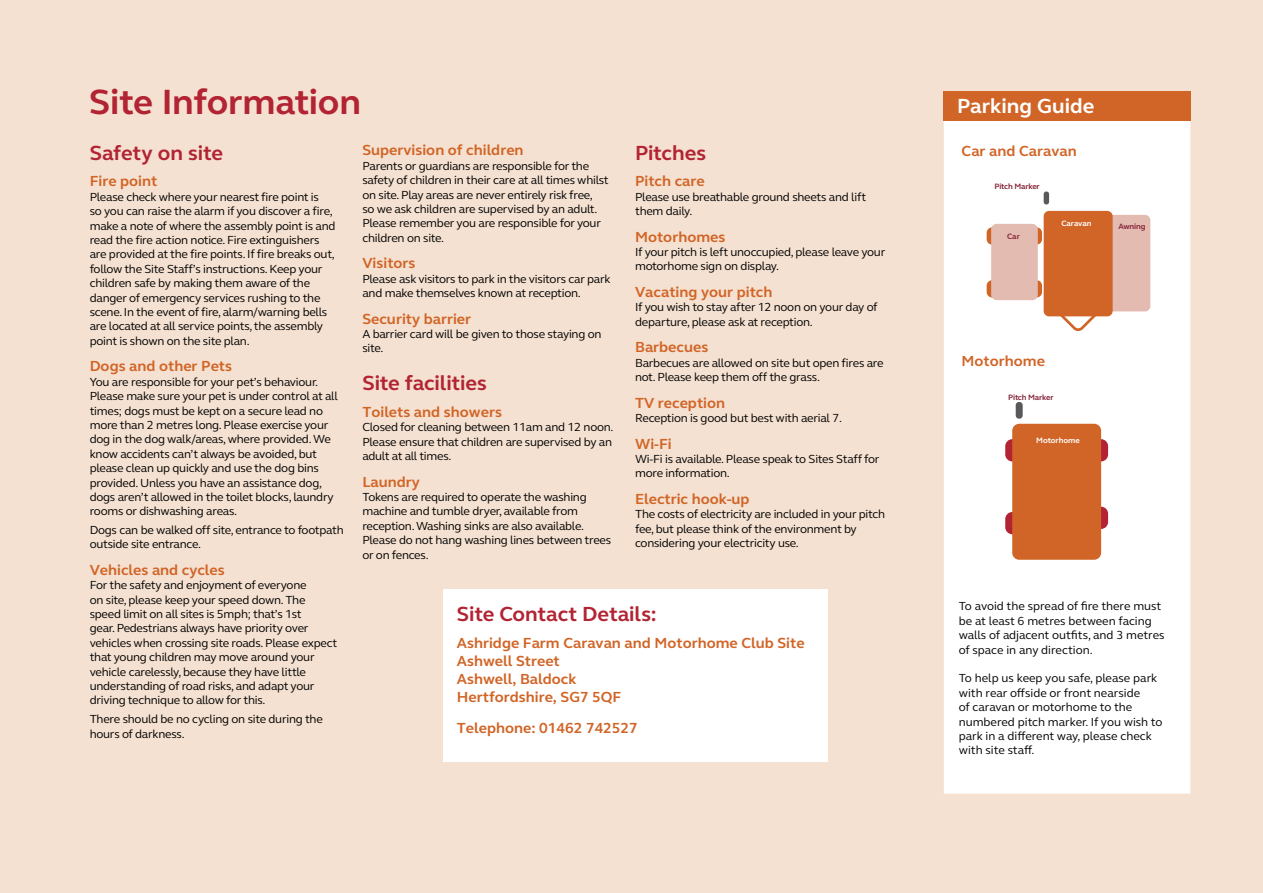
<style>
.page{position:relative;width:1263px;height:893px;background:#f5e1d1}
.page>*{position:absolute;margin:0;border:0;box-sizing:border-box;transform-origin:0 0}
.t1{font:700 36px "FS Elliot";letter-spacing:-.01em;color:#b22433}
.t2{font:700 21px "FS Elliot";letter-spacing:-.005em;color:#b22433}
.t3{font:700 21px "FS Elliot";color:#fff}
.t4{font:700 15px/18px "FS Elliot";color:#d16527}
.t5{font:12px/14.4px "FS Elliot";letter-spacing:-.02em;color:#000}
.t6{font:12px/14.4px "FS Elliot";color:#000}
.t7{font:700 7.95px "FS Elliot";letter-spacing:-.02em;color:#862337}
.t8{font:700 7.95px "FS Elliot";color:#fff}
</style>
<div class="page">
<div style="left:944px;top:109px;width:246px;height:685px;background:#fff"></div>
<div style="left:944px;top:91px;width:247px;height:30px;background:#d16527"></div>
<svg style="left:1047px;top:316px;width:62px;height:15px"></svg>
<div style="left:987px;top:280px;width:10px;height:17px;background:#d16527;border-radius:5px"></div>
<div style="left:1031px;top:227px;width:11px;height:18px;background:#d16527;border-radius:5px"></div>
<div style="left:987px;top:227px;width:10px;height:18px;background:#d16527;border-radius:5px"></div>
<div style="left:1031px;top:280px;width:11px;height:17px;background:#d16527;border-radius:5px"></div>
<div style="left:1108px;top:215px;width:42px;height:96px;background:#e3bbb1;border-radius:5px"></div>
<div style="left:1044px;top:211px;width:69px;height:105px;background:#d16527;border-radius:5px"></div>
<div style="left:991px;top:224px;width:47px;height:76px;background:#e3bbb1;border-radius:5px"></div>
<div style="left:1044px;top:192px;width:5px;height:12px;background:#58595b;border-radius:3px"></div>
<div style="left:443px;top:589px;width:384px;height:172px;background:#fff"></div>
<div style="left:1094px;top:507px;width:14px;height:22px;background:#b22433;border-radius:7px"></div>
<div style="left:1005px;top:439px;width:14px;height:22px;background:#b22433;border-radius:7px"></div>
<div style="left:1094px;top:439px;width:14px;height:22px;background:#b22433;border-radius:7px"></div>
<div style="left:1005px;top:512px;width:14px;height:22px;background:#b22433;border-radius:7px"></div>
<div style="left:1012px;top:424px;width:89px;height:136px;background:#d16527;border-radius:7px"></div>
<div style="left:1016px;top:402px;width:7px;height:17px;background:#58595b;border-radius:3px"></div>
<h1 class="t1" style="left:89px;top:78px;width:273px">Site Information</h1>
<h2 class="t2" style="left:90px;top:139px;width:135px">Safety on site</h2>
<p class="t4" style="left:90px;top:172px;width:69px">Fire point</p>
<p class="t5" style="left:90px;top:189px;width:247px">Please check where your nearest fire point is<br>so you can raise the alarm if you discover a fire, make a note of where the assembly point is and read the fire action notice. Fire extinguishers are provided at the fire points. If fire breaks out, follow the Site Staff’s instructions. Keep your children safe by making them aware of the danger of emergency services rushing to the scene. In the event of fire, alarm/warning bells are located at all service points, the assembly point is shown on the site plan.</p>
<p class="t4" style="left:90px;top:357px;width:144px">Dogs and other Pets</p>
<p class="t5" style="left:90px;top:374px;width:250px">You are responsible for your pet’s behaviour.<br>Please make sure your pet is under control at all times; dogs must be kept on a secure lead no more than 2 metres long. Please exercise your dog in the dog walk/areas, where provided. We know accidents can’t always be avoided, but please clean up quickly and use the dog bins provided. Unless you have an assistance dog, dogs aren’t allowed in the toilet blocks, laundry rooms or dishwashing areas.</p>
<p class="t5" style="left:90px;top:522px;width:255px">Dogs can be walked off site, entrance to footpath outside site entrance.</p>
<p class="t4" style="left:90px;top:561px;width:137px">Vehicles and cycles</p>
<p class="t5" style="left:90px;top:578px;width:249px">For the safety and enjoyment of everyone<br>on site, please keep your speed down. The speed limit on all sites is 5mph; that’s 1st<br>gear. Pedestrians always have priority over vehicles when crossing site roads. Please expect that young children may move around your vehicle carelessly, because they have little understanding of road risks, and adapt your driving technique to allow for this.</p>
<p class="t5" style="left:90px;top:712px;width:235px">There should be no cycling on site during the hours of darkness.</p>
<p class="t4" style="left:362px;top:141px;width:163px">Supervision of children</p>
<p class="t5" style="left:362px;top:158px;width:248px">Parents or guardians are responsible for the safety of children in their care at all times whilst on site. Play areas are never entirely risk free,<br>so we ask children are supervised by an adult.<br>Please remember you are responsible for your children on site.</p>
<p class="t4" style="left:362px;top:254px;width:55px">Visitors</p>
<p class="t5" style="left:362px;top:271px;width:250px">Please ask visitors to park in the visitors car park and make themselves known at reception.</p>
<p class="t4" style="left:362px;top:309px;width:110px">Security barrier</p>
<p class="t5" style="left:362px;top:326px;width:241px">A barrier card will be given to those staying on site.</p>
<h2 class="t2" style="left:362px;top:369px;width:126px">Site facilities</h2>
<p class="t4" style="left:362px;top:403px;width:141px">Toilets and showers</p>
<p class="t5" style="left:362px;top:420px;width:253px">Closed for cleaning between 11am and 12 noon.<br>Please ensure that children are supervised by an adult at all times.</p>
<p class="t4" style="left:362px;top:472px;width:59px">Laundry</p>
<p class="t5" style="left:362px;top:489px;width:250px">Tokens are required to operate the washing machine and tumble dryer, available from reception. Washing sinks are also available.<br>Please do not hang washing lines between trees or on fences.</p>
<h2 class="t2" style="left:635px;top:139px;width:73px">Pitches</h2>
<p class="t4" style="left:635px;top:172px;width:71px">Pitch care</p>
<p class="t5" style="left:635px;top:189px;width:233px">Please use breathable ground sheets and lift them daily.</p>
<p class="t4" style="left:635px;top:227px;width:92px">Motorhomes</p>
<p class="t5" style="left:635px;top:245px;width:252px">If your pitch is left unoccupied, please leave your motorhome sign on display.</p>
<p class="t4" style="left:635px;top:283px;width:139px">Vacating your pitch</p>
<p class="t5" style="left:635px;top:300px;width:244px">If you wish to stay after 12 noon on your day of departure, please ask at reception.</p>
<p class="t4" style="left:635px;top:338px;width:75px">Barbecues</p>
<p class="t5" style="left:635px;top:355px;width:250px">Barbecues are allowed on site but open fires are not. Please keep them off the grass.</p>
<p class="t4" style="left:635px;top:393px;width:92px">TV reception</p>
<p class="t5" style="left:635px;top:410px;width:208px">Reception is good but best with aerial 7.</p>
<p class="t4" style="left:635px;top:434px;width:38px">Wi-Fi</p>
<p class="t5" style="left:635px;top:451px;width:246px">Wi-Fi is available. Please speak to Sites Staff for more information.</p>
<p class="t4" style="left:635px;top:489px;width:116px">Electric hook-up</p>
<p class="t5" style="left:635px;top:507px;width:252px">The costs of electricity are included in your pitch fee, but please think of the environment by considering your electricity use.</p>
<h2 class="t2" style="left:457px;top:600px;width:201px">Site Contact Details:</h2>
<p class="t4" style="left:457px;top:633px;width:349px">Ashridge Farm Caravan and Motorhome Club Site<br>Ashwell Street<br>Ashwell, Baldock<br>Hertfordshire, SG7 5QF</p>
<p class="t4" style="left:457px;top:718px;width:182px">Telephone: 01462 742527</p>
<h2 class="t3" style="left:957px;top:92px;width:139px">Parking Guide</h2>
<p class="t4" style="left:961px;top:141px;width:117px">Car and Caravan</p>
<p class="t7" style="left:994px;top:181px;width:47px">Pitch Marker</p>
<p class="t7" style="left:1007px;top:231px;width:14px">Car</p>
<p class="t8" style="left:1061px;top:218px;width:32px">Caravan</p>
<p class="t7" style="left:1118px;top:221px;width:29px">Awning</p>
<p class="t4" style="left:961px;top:352px;width:85px">Motorhome</p>
<p class="t7" style="left:1008px;top:391px;width:47px">Pitch Marker</p>
<p class="t8" style="left:1036px;top:435px;width:45px">Motorhome</p>
<p class="t6" style="left:959px;top:599px;width:207px">To avoid the spread of fire there must be at least 6 metres between facing walls of adjacent outfits, and 3 metres of space in any direction.</p>
<p class="t6" style="left:959px;top:671px;width:205px">To help us keep you safe, please park with rear offside or front nearside<br>of caravan or motorhome to the numbered pitch marker. If you wish to park in a different way, please check with site staff.</p>
</div>
